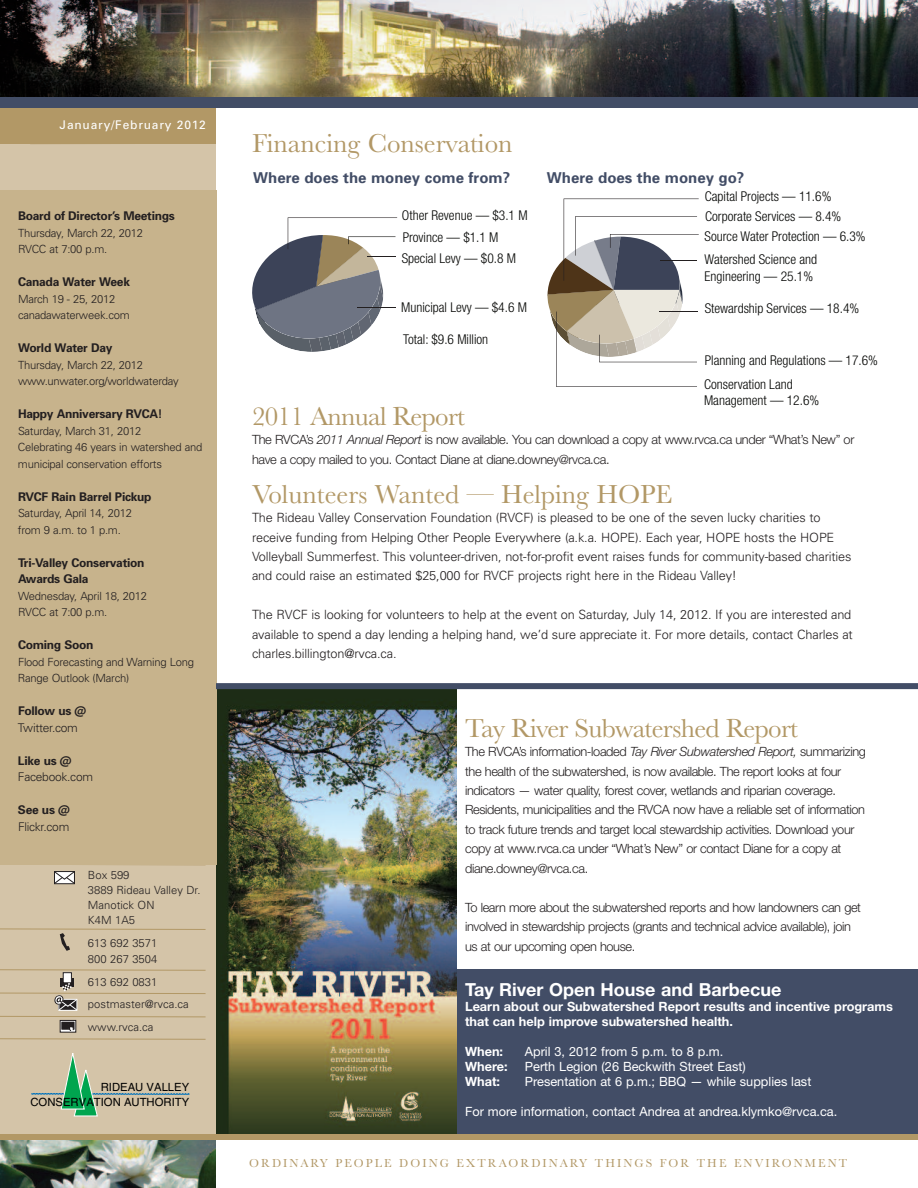
<style>
.page{position:relative;width:918px;height:1188px;background:#fff}
.page>*{position:absolute;margin:0;border:0;box-sizing:border-box;transform-origin:0 0}
.t1{font:27px "Baskerville";letter-spacing:-.01em;color:#b29866}
.t2{font:700 18px "Helvetica Neue";color:#fff}
.t3{font:700 15px "Univers";color:#424d66}
.t4{font:300 condensed 13.5px/21.6px "Helvetica Neue";color:#040503}
.t5{font:300 12.75px/19.5px "Helvetica Neue";letter-spacing:-.03em;color:#231f20}
.t6{font:300 12.75px/19.5px "Univers";letter-spacing:-.01em;color:#231f20}
.t7{font:12.75px "Helvetica Neue";color:#fff}
.t8{font:700 12.75px/15px "Helvetica Neue";color:#fff}
.t9{font:700 12px/16.5px "Univers";letter-spacing:-.02em;color:#231f20}
.t10{font:12px "Baskerville";letter-spacing:.175em;color:#b29866}
.t11{font:300 12px "Univers";letter-spacing:-.02em;color:#231f20}
.t12{font:12px "Univers";letter-spacing:.065em;color:#fff}
.t13{font:300 11.25px/16.5px "Univers";letter-spacing:-.02em;color:#231f20}
.t14{font:300 11.25px/15px "Univers";color:#231f20}
.t15{font:11.25px/14.7px "Helvetica";color:#000;text-align:right}
.s1{font-style:italic}
</style>
<div class="page">
<div style="left:448px;top:969px;width:470px;height:165px;background:#424d66"></div>
<img style="left:216px;top:689px;width:240px;height:445px">
<div style="left:0;top:12px;width:216px;height:1176px;background:#d4c4a8"></div>
<svg style="left:31px;top:1053px;width:159px;height:64px"></svg>
<div style="left:61px;top:979px;width:13px;height:8px;background:#231f20"></div>
<div style="left:63px;top:973px;width:8px;height:10px;background:#fff"></div>
<div style="left:63px;top:972px;width:9px;height:11px;border:1px solid #231f20"></div>
<img style="left:0;top:0;width:918px;height:98px">
<div style="left:0;top:108px;width:216px;height:36px;background:#b29866"></div>
<div style="left:0;top:98px;width:918px;height:10px;background:#424d66"></div>
<img style="left:0;top:1140px;width:216px;height:48px">
<svg style="left:0;top:928px;width:206px;height:23px"></svg>
<svg style="left:0;top:969px;width:206px;height:2px"></svg>
<svg style="left:0;top:983px;width:206px;height:48px"></svg>
<svg style="left:54px;top:865px;width:152px;height:19px"></svg>
<svg style="left:0;top:1038px;width:206px;height:2px"></svg>
<div style="left:0;top:191px;width:216px;height:674px;background:#c7b38c"></div>
<div style="left:0;top:1134px;width:918px;height:6px;background:#b29866"></div>
<svg style="left:252px;top:217px;width:145px;height:135px"></svg>
<hr style="left:357px;top:308px;width:39px;height:1px;background:#231f20">
<svg style="left:548px;top:199px;width:151px;height:188px"></svg>
<div style="left:216px;top:683px;width:702px;height:6px;background:#424d66"></div>
<p class="t12" style="left:60px;top:121px;width:148px">January/February 2012</p>
<p class="t9" style="left:18px;top:209px;width:158px">Board of Director’s Meetings</p>
<p class="t13" style="left:18px;top:225px;width:127px">Thursday, March 22, 2012<br>RVCC at 7:00 p.m.</p>
<p class="t9" style="left:18px;top:275px;width:114px">Canada Water Week</p>
<p class="t13" style="left:18px;top:291px;width:113px">March 19 - 25, 2012 canadawaterweek.com</p>
<p class="t9" style="left:18px;top:341px;width:96px">World Water Day</p>
<p class="t13" style="left:18px;top:357px;width:162px">Thursday, March 22, 2012 www.unwater.org/worldwaterday</p>
<p class="t9" style="left:18px;top:407px;width:146px">Happy Anniversary RVCA!</p>
<p class="t13" style="left:18px;top:423px;width:186px">Saturday, March 31, 2012<br>Celebrating 46 years in watershed and municipal conservation efforts</p>
<p class="t9" style="left:18px;top:489px;width:135px">RVCF Rain Barrel Pickup</p>
<p class="t13" style="left:18px;top:506px;width:115px">Saturday, April 14, 2012 from 9 a.m. to 1 p.m.</p>
<p class="t9" style="left:18px;top:555px;width:128px">Tri-Valley Conservation<br>Awards Gala</p>
<p class="t13" style="left:18px;top:588px;width:131px">Wednesday, April 18, 2012<br>RVCC at 7:00 p.m.</p>
<p class="t9" style="left:18px;top:638px;width:77px">Coming Soon</p>
<p class="t13" style="left:18px;top:654px;width:177px">Flood Forecasting and Warning Long<br>Range Outlook (March)</p>
<p class="t9" style="left:18px;top:704px;width:70px">Follow us @</p>
<p class="t11" style="left:18px;top:723px;width:61px">Twitter.com</p>
<p class="t9" style="left:18px;top:753px;width:55px">Like us @</p>
<p class="t11" style="left:18px;top:772px;width:77px">Facebook.com</p>
<p class="t9" style="left:18px;top:803px;width:53px">See us @</p>
<p class="t11" style="left:18px;top:822px;width:53px">Flickr.com</p>
<p class="t14" style="left:88px;top:869px;width:114px">Box 599<br>3889 Rideau Valley Dr.<br>Manotick ON<br>K4M 1A5</p>
<p class="t14" style="left:88px;top:935px;width:71px;line-height:16.5px">613 692 3571<br>800 267 3504</p>
<p class="t14" style="left:88px;top:971px;width:102px;line-height:22.5px">613 692 0831 postmaster@rvca.ca www.rvca.ca</p>
<p class="t15" style="left:30px;top:1081px;width:160px">RIDEAU VALLEY<br>CONSERVATION AUTHORITY</p>
<h1 class="t1" style="left:252px;top:126px;width:262px">Financing Conservation</h1>
<p class="t3" style="left:253px;top:172px;width:259px">Where does the money come from?</p>
<p class="t3" style="left:547px;top:172px;width:199px">Where does the money go?</p>
<p class="t4" style="left:705px;top:187px;width:128px">Capital Projects — 11.6%</p>
<p class="t4" style="left:402px;top:206px;width:127px">Other Revenue — $3.1 M</p>
<p class="t4" style="left:705px;top:207px;width:163px;line-height:20.4px">Corporate Services — 8.4%<br>Source Water Protection — 6.3%</p>
<p class="t4" style="left:402px;top:227px;width:116px">Province — $1.1 M<br>Special Levy — $0.8 M</p>
<p class="t4" style="left:401px;top:297px;width:127px">Municipal Levy — $4.6 M</p>
<p class="t4" style="left:704px;top:253px;width:114px;line-height:16.2px">Watershed Science and<br>Engineering — 25.1%</p>
<p class="t4" style="left:705px;top:299px;width:156px">Stewardship Services — 18.4%</p>
<p class="t4" style="left:704px;top:349px;width:176px;line-height:24.3px">Planning and Regulations — 17.6%<br>Conservation Land</p>
<p class="t4" style="left:704px;top:391px;width:117px">Management — 12.6%</p>
<p class="t4" style="left:403px;top:329px;width:87px">Total: $9.6 Million</p>
<h1 class="t1" style="left:252px;top:399px;width:215px">2011 Annual Report</h1>
<p class="t5" style="left:252px;top:429px;width:604px">The RVCA’s <span class="s1">2011 Annual Report</span> is now available. You can download a copy at www.rvca.ca under “What’s New” or have a copy mailed to you. Contact Diane at diane.downey@rvca.ca.</p>
<h1 class="t1" style="left:252px;top:477px;width:422px">Volunteers Wanted — Helping HOPE</h1>
<p class="t6" style="left:252px;top:509px;width:601px">The Rideau Valley Conservation Foundation (RVCF) is pleased to be one of the seven lucky charities to receive funding from Helping Other People Everywhere (a.k.a. HOPE). Each year, HOPE hosts the HOPE Volleyball Summerfest. This volunteer-driven, not-for-profit event raises funds for community-based charities and could raise an estimated $25,000 for RVCF projects right here in the Rideau Valley!</p>
<p class="t6" style="left:252px;top:606px;width:602px;text-align:justify">The RVCF is looking for volunteers to help at the event on Saturday, July 14, 2012. If you are interested and available to spend a day lending a helping hand, we’d sure appreciate it. For more details, contact Charles at charles.billington@rvca.ca.</p>
<h1 class="t1" style="left:465px;top:711px;width:335px">Tay River Subwatershed Report</h1>
<p class="t5" style="left:465px;top:741px;width:402px">The RVCA’s information-loaded <span class="s1">Tay River Subwatershed Report,</span> summarizing the health of the subwatershed, is now available. The report looks at four indicators — water quality, forest cover, wetlands and riparian coverage.<br>Residents, municipalities and the RVCA now have a reliable set of information to track future trends and target local stewardship activities. Download your copy at www.rvca.ca under “What’s New” or contact Diane for a copy at diane.downey@rvca.ca.</p>
<p class="t5" style="left:465px;top:897px;width:397px">To learn more about the subwatershed reports and how landowners can get involved in stewardship projects (grants and technical advice available), join us at our upcoming open house.</p>
<h2 class="t2" style="left:465px;top:978px;width:318px">Tay River Open House and Barbecue</h2>
<p class="t8" style="left:465px;top:998px;width:429px">Learn about our Subwatershed Report results and incentive programs that can help improve subwatershed health.</p>
<p class="t8" style="left:465px;top:1043px;width:40px">When:</p>
<p class="t7" style="left:525px;top:1043px;width:200px">April 3, 2012 from 5 p.m. to 8 p.m.</p>
<p class="t8" style="left:465px;top:1058px;width:44px">Where:</p>
<p class="t7" style="left:525px;top:1058px;width:222px">Perth Legion (26 Beckwith Street East)</p>
<p class="t8" style="left:465px;top:1073px;width:36px">What:</p>
<p class="t7" style="left:525px;top:1073px;width:288px">Presentation at 6 p.m.; BBQ — while supplies last</p>
<p class="t7" style="left:465px;top:1103px;width:374px">For more information, contact Andrea at andrea.klymko@rvca.ca.</p>
<p class="t10" style="left:249px;top:1155px;width:599px">ORDINARY PEOPLE DOING EXTRAORDINARY THINGS FOR THE ENVIRONMENT</p>
</div>
